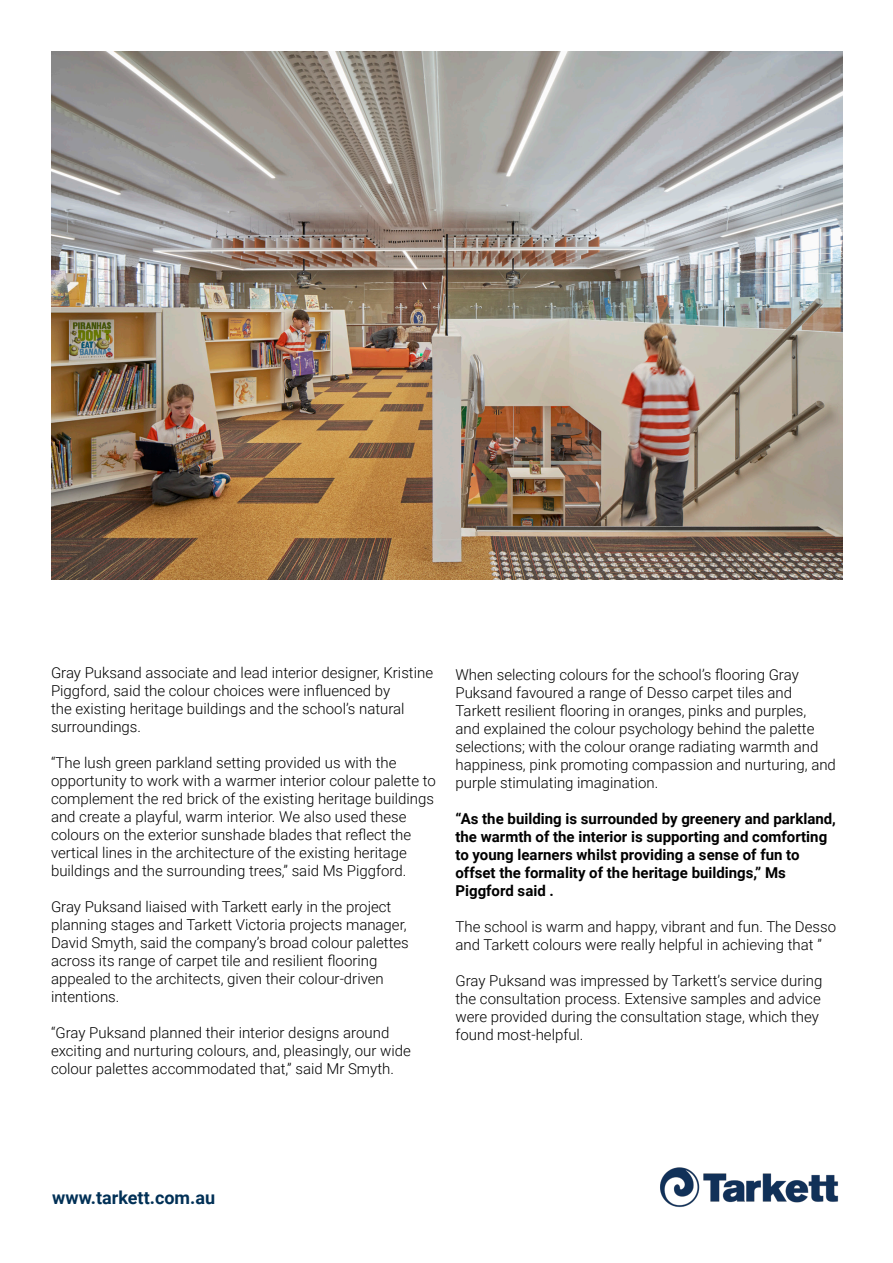
<style>
.page{position:relative;width:893px;height:1263px;background:#fff}
.page>*{position:absolute;margin:0;border:0;box-sizing:border-box;transform-origin:0 0}
.t1{font:700 18px "Roboto";color:#003056}
.t2{font:300 15px/18px "Roboto";color:#000}
.t3{font:700 15px/18px "Roboto";color:#000}
</style>
<div class="page">
<img style="left:51px;top:51px;width:792px;height:528px">
<img style="left:660px;top:1167px;width:179px;height:41px">
<p class="t2" style="left:51px;top:663px;width:384px">Gray Puksand associate and lead interior designer, Kristine Piggford, said the colour choices were influenced by<br>the existing heritage buildings and the school’s natural surroundings.</p>
<p class="t2" style="left:51px;top:753px;width:386px">“The lush green parkland setting provided us with the opportunity to work with a warmer interior colour palette to complement the red brick of the existing heritage buildings and create a playful, warm interior. We also used these colours on the exterior sunshade blades that reflect the vertical lines in the architecture of the existing heritage buildings and the surrounding trees,” said Ms Piggford.</p>
<p class="t2" style="left:51px;top:897px;width:359px">Gray Puksand liaised with Tarkett early in the project planning stages and Tarkett Victoria projects manager, David Smyth, said the company’s broad colour palettes across its range of carpet tile and resilient flooring appealed to the architects, given their colour-driven intentions.</p>
<p class="t2" style="left:51px;top:1023px;width:361px">“Gray Puksand planned their interior designs around exciting and nurturing colours, and, pleasingly, our wide colour palettes accommodated that,” said Mr Smyth.</p>
<p class="t2" style="left:455px;top:665px;width:382px">When selecting colours for the school’s flooring Gray Puksand favoured a range of Desso carpet tiles and Tarkett resilient flooring in oranges, pinks and purples,<br>and explained the colour psychology behind the palette selections; with the colour orange radiating warmth and happiness, pink promoting compassion and nurturing, and purple stimulating imagination.</p>
<p class="t3" style="left:455px;top:809px;width:382px">“As the building is surrounded by greenery and parkland, the warmth of the interior is supporting and comforting to young learners whilst providing a sense of fun to offset the formality of the heritage buildings,” Ms Piggford said .</p>
<p class="t2" style="left:455px;top:917px;width:382px">The school is warm and happy, vibrant and fun. The Desso and Tarkett colours were really helpful in achieving that ”</p>
<p class="t2" style="left:455px;top:971px;width:368px">Gray Puksand was impressed by Tarkett’s service during the consultation process. Extensive samples and advice were provided during the consultation stage, which they found most-helpful.</p>
<p class="t1" style="left:52px;top:1185px;width:164px">www.tarkett.com.au</p>
</div>
